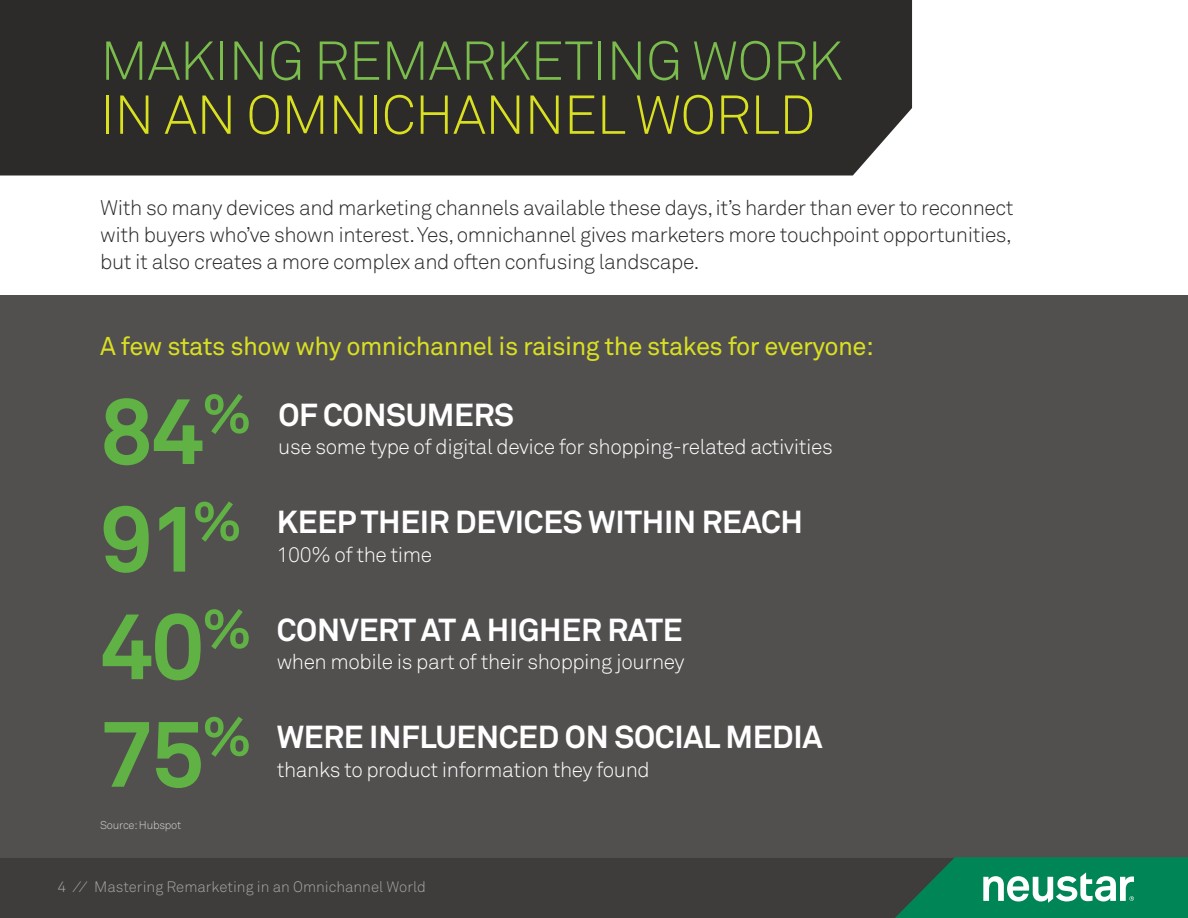
<style>
.page{position:relative;width:1188px;height:918px;background:#fff}
.page>*{position:absolute;margin:0;border:0;box-sizing:border-box;transform-origin:0 0}
.t1{font:700 93px "Akkurat Pro";letter-spacing:-.02em;color:#60b245}
.t2{font:300 54px/54px "Akkurat Pro";letter-spacing:-.01em;color:#7bbd4c}
.t3{font:700 31.5px "Akkurat Pro";letter-spacing:-.01em;color:#fff}
.t4{font:25.5px "Akkurat Pro";letter-spacing:-.02em;color:#d9e022}
.t5{font:300 21px/27px "Akkurat Pro";letter-spacing:-.02em;color:#2c2b2a;text-align:justify}
.t6{font:300 21px "Akkurat Pro";letter-spacing:-.02em;color:#fff}
.t7{font:300 15px "Akkurat Pro";color:#a6a4a4}
.t8{font:300 11.25px "Akkurat Pro";letter-spacing:-.02em;color:#d1d2d4}
.s1{color:#d9e01f}
</style>
<div class="page">
<div style="left:0;top:857px;width:1188px;height:61px;background:#3e3d3c"></div>
<div style="left:0;top:295px;width:1188px;height:562px;background:#524f4f"></div>
<div style="left:0;top:0;width:912px;height:176px;background:#2c2b2a"></div>
<svg style="left:895px;top:857px;width:293px;height:61px;background:#228b66"></svg>
<p class="t2" style="left:100px;top:34px;width:744px">MAKING REMARKETING WORK<br><span class="s1">IN AN OMNICHANNEL WORLD</span></p>
<p class="t5" style="left:100px;top:194px;width:915px">With so many devices and marketing channels available these days, it’s harder than ever to reconnect with buyers who’ve shown interest. Yes, omnichannel gives marketers more touchpoint opportunities, but it also creates a more complex and often confusing landscape.</p>
<p class="t4" style="left:100px;top:332px;width:775px">A few stats show why omnichannel is raising the stakes for everyone:</p>
<p class="t1" style="left:100px;top:374px;width:153px">84<sup>%</sup></p>
<p class="t3" style="left:278px;top:395px;width:237px">OF CONSUMERS</p>
<p class="t6" style="left:278px;top:434px;width:556px">use some type of digital device for shopping-related activities</p>
<p class="t1" style="left:100px;top:482px;width:143px">91<sup>%</sup></p>
<p class="t1" style="left:100px;top:589px;width:153px">40<sup>%</sup></p>
<p class="t1" style="left:100px;top:697px;width:153px">75<sup>%</sup></p>
<p class="t8" style="left:100px;top:818px;width:83px">Source: Hubspot</p>
<p class="t3" style="left:277px;top:503px;width:528px">KEEP THEIR DEVICES WITHIN REACH</p>
<p class="t6" style="left:277px;top:542px;width:157px">100% of the time</p>
<p class="t3" style="left:277px;top:610px;width:407px">CONVERT AT A HIGHER RATE</p>
<p class="t6" style="left:277px;top:650px;width:409px">when mobile is part of their shopping journey</p>
<p class="t3" style="left:277px;top:718px;width:547px">WERE INFLUENCED ON SOCIAL MEDIA</p>
<p class="t6" style="left:277px;top:757px;width:375px">thanks to product information they found</p>
<p class="t7" style="left:57px;top:878px;width:370px">4 ⁄⁄ Mastering Remarketing in an Omnichannel World</p>
</div>
